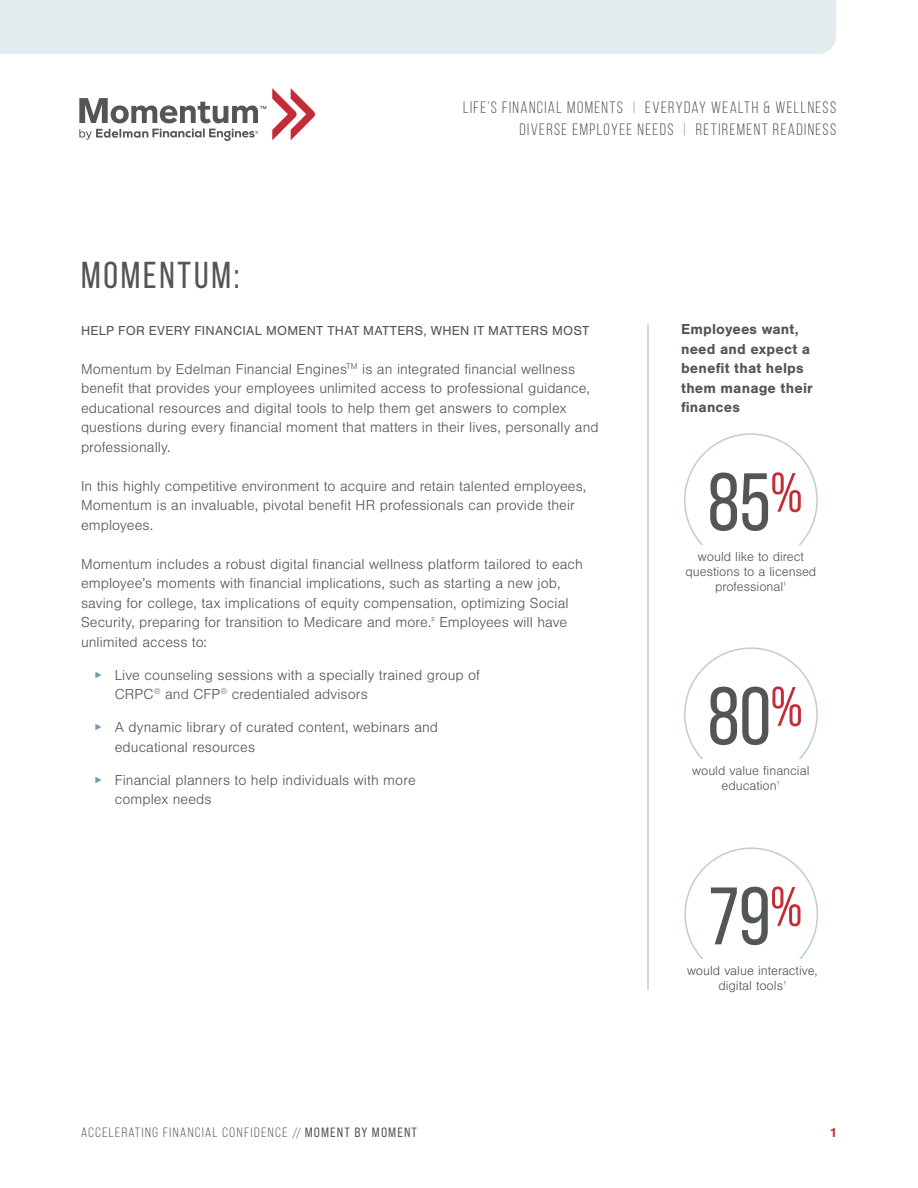
<style>
.page{position:relative;width:918px;height:1188px;background:#fff}
.page>*{position:absolute;margin:0;border:0;box-sizing:border-box;transform-origin:0 0}
.Bullets{font:81.15px "Bebas Neue Pro";color:#535658}
.t1{font:37.5px "Bebas Neue";letter-spacing:.075em;color:#535658}
.bulleted_list_L1{font:16.5px/22.5px "Bebas Neue";letter-spacing:.085em;color:#535658;text-align:right}
.bulleted_list_L1-2{font:300 15px/19.5px "Nimbus San";letter-spacing:.005em;color:#535658}
.Bullets-2{font:700 15px/19.5px "Nimbus San";letter-spacing:.01em;color:#535658}
.Text{font:300 13.5px/15px "Nimbus San";color:#535658;text-align:center}
.bulleted_list_L1-3{font:13.5px "Nimbus San";letter-spacing:.02em;color:#535658}
.t2{font:13.5px "Bebas Neue Pro Sm E Bk";letter-spacing:.08em;color:#535658}
.t3{font:700 13.5px "Nimbus San";color:#c32d37}
.s1{color:#799aae}
.s2{font-weight:400;color:#799aae}
.s3{font-family:"Bebas Neue Pro Sm E Rg"}
</style>
<div class="page">
<div style="left:0;top:0;width:836px;height:54px;background:#e4ebef"></div>
<hr style="left:647px;top:324px;width:2px;height:666px;background:#bccdd6">
<svg style="left:79px;top:98px;width:187px;height:25px"></svg>
<svg style="left:79px;top:129px;width:179px;height:12px"></svg>
<svg style="left:272px;top:88px;width:43px;height:52px"></svg>
<p class="t1" style="left:81px;top:255px;width:160px">MOMENTUM:</p>
<p class="bulleted_list_L1" style="left:463px;top:96px;width:375px">LIFE’S FINANCIAL MOMENTS <span class="s1">|</span> EVERYDAY WEALTH &amp; WELLNESS<br>DIVERSE EMPLOYEE NEEDS <span class="s1">|</span> RETIREMENT READINESS</p>
<p class="bulleted_list_L1-3" style="left:81px;top:323px;width:510px">HELP FOR EVERY FINANCIAL MOMENT THAT MATTERS, WHEN IT MATTERS MOST</p>
<p class="bulleted_list_L1-2" style="left:81px;top:359px;width:519px">Momentum by Edelman Financial Engines<sup>TM</sup> is an integrated financial wellness benefit that provides your employees unlimited access to professional guidance, educational resources and digital tools to help them get answers to complex questions during every financial moment that matters in their lives, personally and professionally.</p>
<p class="bulleted_list_L1-2" style="left:81px;top:476px;width:507px">In this highly competitive environment to acquire and retain talented employees,<br>Momentum is an invaluable, pivotal benefit HR professionals can provide their employees.</p>
<p class="bulleted_list_L1-2" style="left:81px;top:554px;width:503px">Momentum includes a robust digital financial wellness platform tailored to each employee’s moments with financial implications, such as starting a new job, saving for college, tax implications of equity compensation, optimizing Social Security, preparing for transition to Medicare and more.2 Employees will have unlimited access to:</p>
<p class="bulleted_list_L1-2" style="left:115px;top:665px;width:367px;text-indent:-20px"><span class="s2">▸</span> Live counseling sessions with a specially trained group of<br>CRPC<sup>®</sup> and CFP<sup>®</sup> credentialed advisors</p>
<p class="bulleted_list_L1-2" style="left:115px;top:718px;width:325px;text-indent:-20px"><span class="s2">▸</span> A dynamic library of curated content, webinars and educational resources</p>
<p class="bulleted_list_L1-2" style="left:115px;top:770px;width:302px;text-indent:-20px"><span class="s2">▸</span> Financial planners to help individuals with more complex needs</p>
<p class="Bullets-2" style="left:681px;top:320px;width:133px">Employees want, need and expect a benefit that helps them manage their finances</p>
<p class="Bullets" style="left:707px;top:456px;width:96px">85<sup>%</sup></p>
<p class="Text" style="left:685px;top:549px;width:132px">would like to direct questions to a licensed professional1</p>
<p class="Bullets" style="left:707px;top:670px;width:97px">80<sup>%</sup></p>
<p class="Text" style="left:692px;top:763px;width:119px">would value financial education1</p>
<p class="Bullets" style="left:708px;top:870px;width:96px">79<sup>%</sup></p>
<p class="Text" style="left:687px;top:963px;width:132px">would value interactive, digital tools1</p>
<p class="t2" style="left:81px;top:1125px;width:338px">ACCELERATING FINANCIAL CONFIDENCE // <span class="s3">MOMENT BY MOMENT</span></p>
<p class="t3" style="left:829px;top:1125px;width:9px">1</p>
</div>
